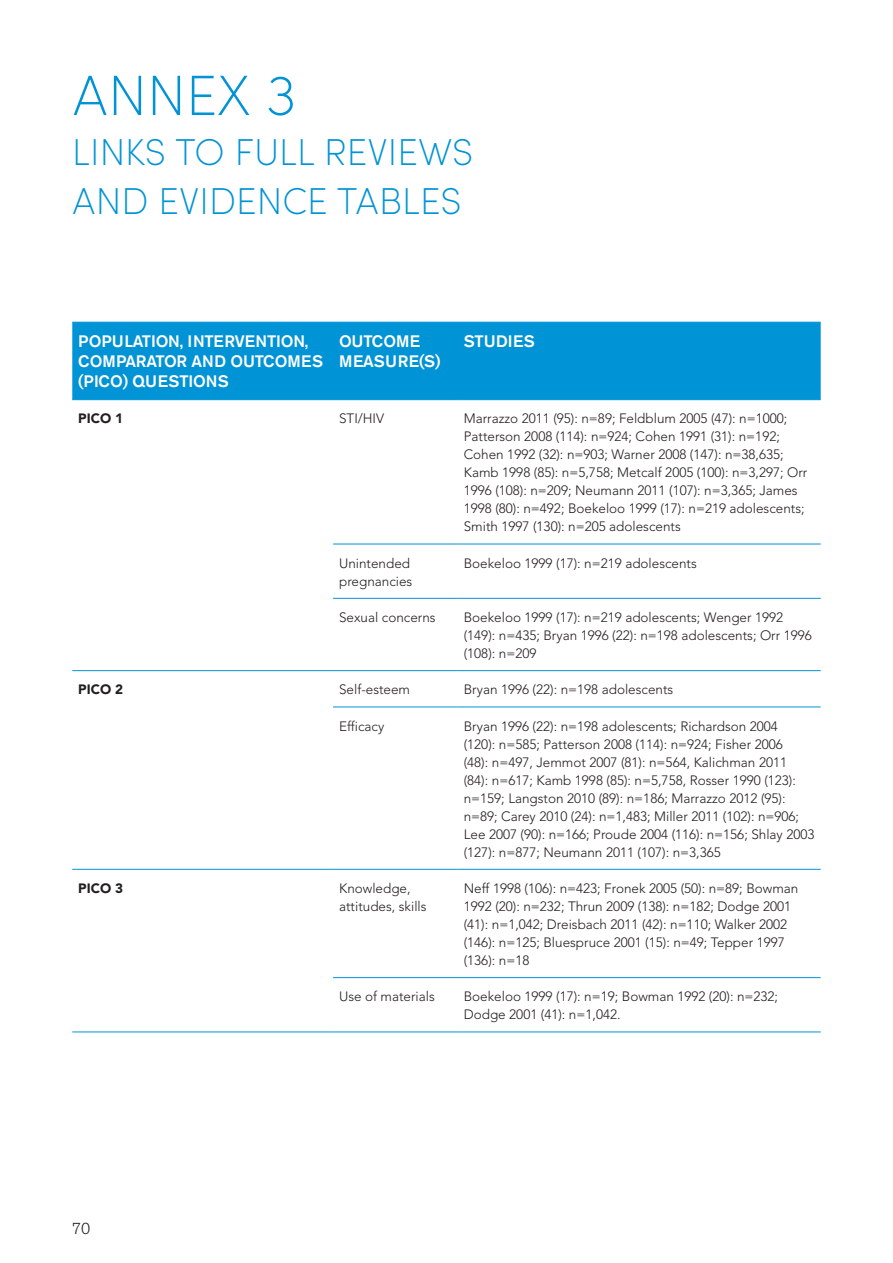
<style>
.page{position:relative;width:893px;height:1263px;background:#fff}
.page>*{position:absolute;margin:0;border:0;box-sizing:border-box;transform-origin:0 0}
.t1{font:200 57px "Sofia Pro";color:#0093d5}
.t2{font:200 37.5px/49.5px "Sofia Pro";color:#0093d5}
.t3{font:500 16.5px/19.8px "Akzidenz Grotesk BQ";letter-spacing:-.01em;color:#fff}
.t4{font:500 16.5px "Akzidenz Grotesk BQ";letter-spacing:.01em;color:#fff}
.t5{font:300 15.75px "Akzidenz Grotesk BQ";color:#231f20}
.t6{font:300 13.5px/18px "Avenir";color:#231f20}
.t7{font:900 13.5px "Avenir";color:#231f20}
</style>
<div class="page">
<div style="left:72px;top:323px;width:749px;height:76px;background:#0093d5"></div>
<hr style="left:333px;top:544px;width:125px;height:1px;background:#0093d5">
<hr style="left:458px;top:544px;width:363px;height:1px;background:#0093d5">
<hr style="left:333px;top:598px;width:125px;height:1px;background:#0093d5">
<hr style="left:458px;top:598px;width:363px;height:1px;background:#0093d5">
<hr style="left:72px;top:670px;width:261px;height:1px;background:#0093d5">
<hr style="left:333px;top:670px;width:125px;height:1px;background:#0093d5">
<hr style="left:458px;top:670px;width:363px;height:1px;background:#0093d5">
<hr style="left:333px;top:707px;width:125px;height:1px;background:#0093d5">
<hr style="left:458px;top:707px;width:363px;height:1px;background:#0093d5">
<hr style="left:72px;top:869px;width:261px;height:1px;background:#0093d5">
<hr style="left:333px;top:869px;width:125px;height:1px;background:#0093d5">
<hr style="left:458px;top:869px;width:363px;height:1px;background:#0093d5">
<hr style="left:333px;top:977px;width:125px;height:1px;background:#0093d5">
<hr style="left:458px;top:977px;width:363px;height:1px;background:#0093d5">
<hr style="left:72px;top:322px;width:261px;height:1px;background:#0093d5">
<hr style="left:333px;top:322px;width:125px;height:1px;background:#0093d5">
<hr style="left:458px;top:322px;width:363px;height:1px;background:#0093d5">
<hr style="left:72px;top:399px;width:261px;height:1px;background:#0093d5">
<hr style="left:333px;top:399px;width:125px;height:1px;background:#0093d5">
<hr style="left:458px;top:399px;width:363px;height:1px;background:#0093d5">
<hr style="left:72px;top:1032px;width:261px;height:1px;background:#0093d5">
<hr style="left:333px;top:1032px;width:125px;height:1px;background:#0093d5">
<hr style="left:458px;top:1032px;width:363px;height:1px;background:#0093d5">
<p class="t1" style="left:72px;top:56px;width:226px">ANNEX 3</p>
<p class="t2" style="left:72px;top:125px;width:402px">LINKS TO FULL REVIEWS<br>AND EVIDENCE TABLES</p>
<p class="t3" style="left:78px;top:331px;width:246px">POPULATION, INTERVENTION,<br>COMPARATOR AND OUTCOMES (PICO) QUESTIONS</p>
<p class="t3" style="left:339px;top:331px;width:103px">OUTCOME<br>MEASURE(S)</p>
<p class="t4" style="left:464px;top:331px;width:73px">STUDIES</p>
<p class="t7" style="left:78px;top:410px;width:46px">PICO 1</p>
<p class="t6" style="left:339px;top:410px;width:47px">STI/HIV</p>
<p class="t6" style="left:464px;top:410px;width:345px">Marrazzo 2011 (95): n=89; Feldblum 2005 (47): n=1000; Patterson 2008 (114): n=924; Cohen 1991 (31): n=192; Cohen 1992 (32): n=903; Warner 2008 (147): n=38,635; Kamb 1998 (85): n=5,758; Metcalf 2005 (100): n=3,297; Orr 1996 (108): n=209; Neumann 2011 (107): n=3,365; James 1998 (80): n=492; Boekeloo 1999 (17): n=219 adolescents; Smith 1997 (130): n=205 adolescents</p>
<p class="t6" style="left:339px;top:554px;width:75px">Unintended pregnancies</p>
<p class="t6" style="left:464px;top:554px;width:235px">Boekeloo 1999 (17): n=219 adolescents</p>
<p class="t6" style="left:339px;top:608px;width:98px">Sexual concerns</p>
<p class="t6" style="left:464px;top:608px;width:350px">Boekeloo 1999 (17): n=219 adolescents; Wenger 1992 (149): n=435; Bryan 1996 (22): n=198 adolescents; Orr 1996 (108): n=209</p>
<p class="t7" style="left:78px;top:681px;width:46px">PICO 2</p>
<p class="t6" style="left:339px;top:681px;width:73px">Self-esteem</p>
<p class="t6" style="left:464px;top:681px;width:211px">Bryan 1996 (22): n=198 adolescents</p>
<p class="t6" style="left:339px;top:717px;width:47px">Efficacy</p>
<p class="t6" style="left:464px;top:717px;width:352px">Bryan 1996 (22): n=198 adolescents; Richardson 2004<br>(120): n=585; Patterson 2008 (114): n=924; Fisher 2006<br>(48): n=497, Jemmot 2007 (81): n=564, Kalichman 2011 (84): n=617; Kamb 1998 (85): n=5,758, Rosser 1990 (123): n=159; Langston 2010 (89): n=186; Marrazzo 2012 (95): n=89; Carey 2010 (24): n=1,483; Miller 2011 (102): n=906; Lee 2007 (90): n=166; Proude 2004 (116): n=156; Shlay 2003 (127): n=877; Neumann 2011 (107): n=3,365</p>
<p class="t7" style="left:78px;top:880px;width:46px">PICO 3</p>
<p class="t6" style="left:339px;top:879px;width:89px">Knowledge, attitudes, skills</p>
<p class="t6" style="left:464px;top:879px;width:336px">Neff 1998 (106): n=423; Fronek 2005 (50): n=89; Bowman 1992 (20): n=232; Thrun 2009 (138): n=182; Dodge 2001 (41): n=1,042; Dreisbach 2011 (42): n=110; Walker 2002 (146): n=125; Bluespruce 2001 (15): n=49; Tepper 1997 (136): n=18</p>
<p class="t6" style="left:339px;top:987px;width:97px">Use of materials</p>
<p class="t6" style="left:464px;top:987px;width:316px">Boekeloo 1999 (17): n=19; Bowman 1992 (20): n=232;<br>Dodge 2001 (41): n=1,042.</p>
<p class="t5" style="left:72px;top:1219px;width:20px">70</p>
</div>
